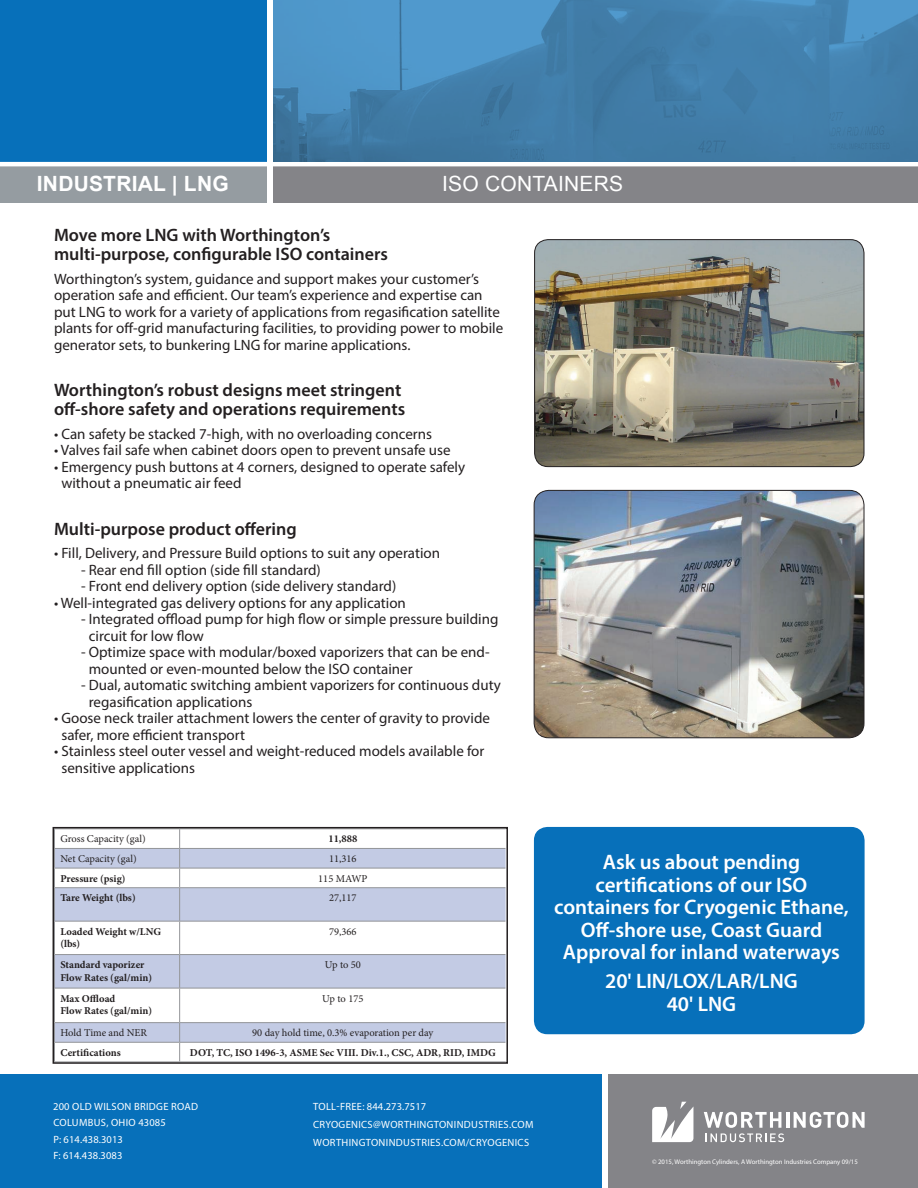
<style>
.page{position:relative;width:918px;height:1188px;background:#fff}
.page>*{position:absolute;margin:0;border:0;box-sizing:border-box;transform-origin:0 0}
.t1{font:600 21px/22.5px "Myriad Pro";color:#fff;text-align:center}
.t2{font:700 21px "Arial";letter-spacing:.01em;color:#fff}
.t3{font:21px "Arial";letter-spacing:.01em;color:#fff}
.t4{font:600 18px/19.5px "Myriad Pro";color:#231f20}
.t5{font:15px/16.5px "Myriad Pro";color:#231f20}
.t6{font:700 10.5px/12.6px "Minion Pro";color:#231f20}
.t7{font:10.5px "Minion Pro";color:#231f20}
.t8{font:10.5px/18px "Myriad Pro";letter-spacing:.03em;color:#fff}
.t9{font:10.5px/16.5px "Myriad Pro";letter-spacing:.01em;color:#fff}
.t10{font:6.75px "Myriad Pro";color:#fff}
</style>
<div class="page">
<div style="left:608px;top:1074px;width:310px;height:114px;background:#848488"></div>
<div style="left:0;top:1074px;width:602px;height:114px;background:#0770ba"></div>
<div style="left:0;top:0;width:269px;height:172px;background:#0770ba"></div>
<div style="left:0;top:163px;width:272px;height:40px;background:#959ca1"></div>
<div style="left:273px;top:163px;width:645px;height:40px;background:#848488"></div>
<hr style="left:0;top:162px;width:918px;height:4px;background:#fff">
<div style="left:267px;top:0;width:6px;height:218px;background:#fff"></div>
<svg style="left:273px;top:0;width:645px;height:162px;background:#4482b0"></svg>
<hr style="left:786px;top:1112px;width:3px;height:16px;background:#fff">
<svg style="left:794px;top:1112px;width:71px;height:16px"></svg>
<svg style="left:704px;top:1112px;width:80px;height:30px"></svg>
<svg style="left:652px;top:1102px;width:41px;height:40px"></svg>
<img style="left:536px;top:240px;width:328px;height:227px">
<div style="left:534px;top:239px;width:330px;height:228px;border:1px solid #231f20;border-radius:14px"></div>
<img style="left:534px;top:490px;width:330px;height:248px">
<div style="left:534px;top:490px;width:330px;height:248px;border:1px solid #231f20;border-radius:15px"></div>
<svg style="left:56px;top:849px;width:449px;height:193px;fill:#c3cbe4"></svg>
<hr style="left:54px;top:848px;width:126px;height:1px;background:#939598">
<hr style="left:180px;top:848px;width:326px;height:1px;background:#939598">
<hr style="left:54px;top:868px;width:126px;height:1px;background:#939598">
<hr style="left:180px;top:868px;width:326px;height:1px;background:#939598">
<svg style="left:179px;top:830px;width:1px;height:57px"></svg>
<hr style="left:55px;top:887px;width:125px;height:1px;background:#939598">
<hr style="left:180px;top:887px;width:326px;height:1px;background:#939598">
<hr style="left:179px;top:888px;width:1px;height:33px;background:#939598">
<hr style="left:55px;top:921px;width:125px;height:1px;background:#939598">
<hr style="left:180px;top:921px;width:326px;height:1px;background:#939598">
<hr style="left:179px;top:922px;width:1px;height:32px;background:#939598">
<hr style="left:55px;top:954px;width:125px;height:1px;background:#939598">
<hr style="left:180px;top:954px;width:326px;height:1px;background:#939598">
<hr style="left:179px;top:955px;width:1px;height:33px;background:#939598">
<hr style="left:55px;top:988px;width:125px;height:1px;background:#939598">
<hr style="left:180px;top:988px;width:326px;height:1px;background:#939598">
<hr style="left:179px;top:988px;width:1px;height:34px;background:#939598">
<hr style="left:55px;top:1022px;width:125px;height:1px;background:#939598">
<hr style="left:180px;top:1022px;width:326px;height:1px;background:#939598">
<hr style="left:55px;top:1042px;width:125px;height:1px;background:#939598">
<hr style="left:180px;top:1042px;width:326px;height:1px;background:#939598">
<svg style="left:179px;top:1023px;width:1px;height:38px"></svg>
<div style="left:53px;top:827px;width:455px;height:237px;border:2px solid #231f20"></div>
<div style="left:534px;top:827px;width:331px;height:207px;background:#0770ba;border-radius:14px"></div>
<h1 class="t2" style="left:37px;top:170px;width:193px">INDUSTRIAL | LNG</h1>
<h1 class="t3" style="left:442px;top:170px;width:182px">ISO CONTAINERS</h1>
<p class="t4" style="left:54px;top:225px;width:335px">Move more LNG with Worthington’s multi-purpose, configurable ISO containers</p>
<p class="t5" style="left:54px;top:270px;width:451px">Worthington’s system, guidance and support makes your customer’s operation safe and efficient. Our team’s experience and expertise can put LNG to work for a variety of applications from regasification satellite plants for off-grid manufacturing facilities, to providing power to mobile generator sets, to bunkering LNG for marine applications.</p>
<p class="t4" style="left:54px;top:380px;width:353px">Worthington’s robust designs meet stringent off-shore safety and operations requirements</p>
<p class="t5" style="left:54px;top:425px;width:380px">• Can safety be stacked 7-high, with no overloading concerns</p>
<p class="t5" style="left:54px;top:442px;width:398px">• Valves fail safe when cabinet doors open to prevent unsafe use</p>
<p class="t5" style="left:61px;top:458px;width:405px;text-indent:-7px">• Emergency push buttons at 4 corners, designed to operate safely without a pneumatic air feed</p>
<p class="t4" style="left:54px;top:519px;width:244px">Multi-purpose product offering</p>
<p class="t5" style="left:54px;top:544px;width:388px">• Fill, Delivery, and Pressure Build options to suit any operation</p>
<p class="t5" style="left:81px;top:561px;width:241px">- Rear end fill option (side fill standard)</p>
<p class="t5" style="left:81px;top:577px;width:317px">- Front end delivery option (side delivery standard)</p>
<p class="t5" style="left:54px;top:594px;width:353px">• Well-integrated gas delivery options for any application</p>
<p class="t5" style="left:89px;top:610px;width:411px;text-indent:-8px">- Integrated offload pump for high flow or simple pressure building circuit for low flow</p>
<p class="t5" style="left:89px;top:643px;width:402px;text-indent:-8px">- Optimize space with modular/boxed vaporizers that can be end&shy;mounted or even-mounted below the ISO container</p>
<p class="t5" style="left:89px;top:676px;width:414px;text-indent:-8px">- Dual, automatic switching ambient vaporizers for continuous duty regasification applications</p>
<p class="t5" style="left:61px;top:709px;width:430px;text-indent:-7px">• Goose neck trailer attachment lowers the center of gravity to provide safer, more efficient transport</p>
<p class="t5" style="left:61px;top:742px;width:425px;text-indent:-7px">• Stainless steel outer vessel and weight-reduced models available for sensitive applications</p>
<p class="t7" style="left:60px;top:832px;width:87px">Gross Capacity (gal)</p>
<p class="t6" style="left:328px;top:833px;width:30px">11,888</p>
<p class="t7" style="left:60px;top:852px;width:78px">Net Capacity (gal)</p>
<p class="t7" style="left:329px;top:852px;width:29px">11,316</p>
<p class="t6" style="left:60px;top:872px;width:67px">Pressure (psig)</p>
<p class="t7" style="left:318px;top:871px;width:51px">115 MAWP</p>
<p class="t6" style="left:60px;top:892px;width:77px">Tare Weight (lbs)</p>
<p class="t7" style="left:329px;top:891px;width:29px">27,117</p>
<p class="t6" style="left:60px;top:925px;width:102px">Loaded Weight w/LNG (lbs)</p>
<p class="t7" style="left:329px;top:924px;width:29px">79,366</p>
<p class="t6" style="left:60px;top:958px;width:93px">Standard vaporizer<br>Flow Rates (gal/min)</p>
<p class="t7" style="left:325px;top:958px;width:38px">Up to 50</p>
<p class="t6" style="left:60px;top:992px;width:93px">Max Offload<br>Flow Rates (gal/min)</p>
<p class="t7" style="left:322px;top:991px;width:43px">Up to 175</p>
<p class="t7" style="left:60px;top:1026px;width:88px">Hold Time and NER</p>
<p class="t7" style="left:252px;top:1026px;width:183px">90 day hold time, 0.3% evaporation per day</p>
<p class="t6" style="left:60px;top:1046px;width:62px">Certifications</p>
<p class="t6" style="left:190px;top:1046px;width:307px">DOT, TC, ISO 1496-3, ASME Sec VIII. Div.1., CSC, ADR, RID, IMDG</p>
<p class="t8" style="left:53px;top:1097px;width:126px">200 Old Wilson Bridge Roa</p>
<p class="t8" style="left:191px;top:1097px;width:8px">d</p>
<p class="t9" style="left:53px;top:1114px;width:114px">Columbus, Ohio 43085<br>P: 614.438.3013<br>F: 614.438.3083</p>
<p class="t8" style="left:313px;top:1097px;width:222px">Toll-free: 844.273.7517<br>Cryogenics@WorthingtonIndustries.com<br>WorthingtonIndustries.com/cryogenics</p>
<h1 class="t1" style="left:554px;top:850px;width:296px">Ask us about pending certifications of our ISO containers for Cryogenic Ethane,<br>Off-shore use, Coast Guard<br>Approval for inland waterways</h1>
<h1 class="t1" style="left:605px;top:969px;width:194px">20' LIN/LOX/LAR/LNG<br>40' LNG</h1>
<p class="t10" style="left:652px;top:1157px;width:207px">© 2015, Worthington Cylinders, A Worthington Industries Company 09/15</p>
</div>
